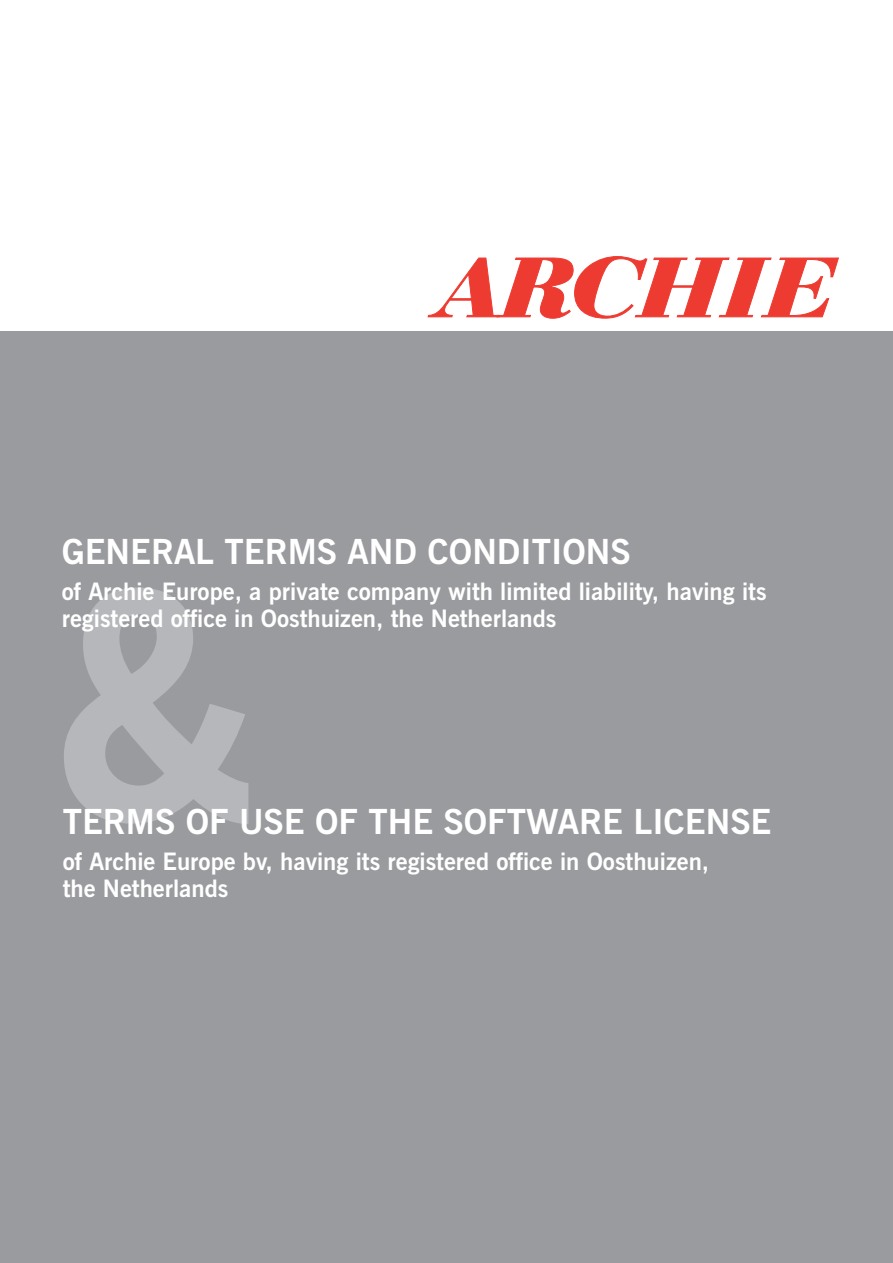
<style>
.page{position:relative;width:893px;height:1263px;background:#fff}
.page>*{position:absolute;margin:0;border:0;box-sizing:border-box;transform-origin:0 0}
.t1{font:700 313.95px "News Gothic BT";color:#b6b7bb}
.t2{font:700 34.5px "News Gothic BT";color:#fff}
.t3{font:700 24px/27px "News Gothic BT";color:#fff}
</style>
<div class="page">
<div style="left:0;top:332px;width:893px;height:931px;background:#999b9e"></div>
<svg style="left:428px;top:256px;width:411px;height:62px"></svg>
<h2 class="t2" style="left:62px;top:531px;width:570px">GENERAL TERMS AND CONDITIONS</h2>
<p class="t3" style="left:62px;top:578px;width:706px">of Archie Europe, a private company with limited liability, having its registered office in Oosthuizen, the Netherlands</p>
<h1 class="t1" style="left:52px;top:515px;width:208px">&amp;</h1>
<h2 class="t2" style="left:63px;top:801px;width:710px">TERMS OF USE OF THE SOFTWARE LICENSE</h2>
<p class="t3" style="left:63px;top:848px;width:648px">of Archie Europe bv, having its registered office in Oosthuizen, the Netherlands</p>
</div>
